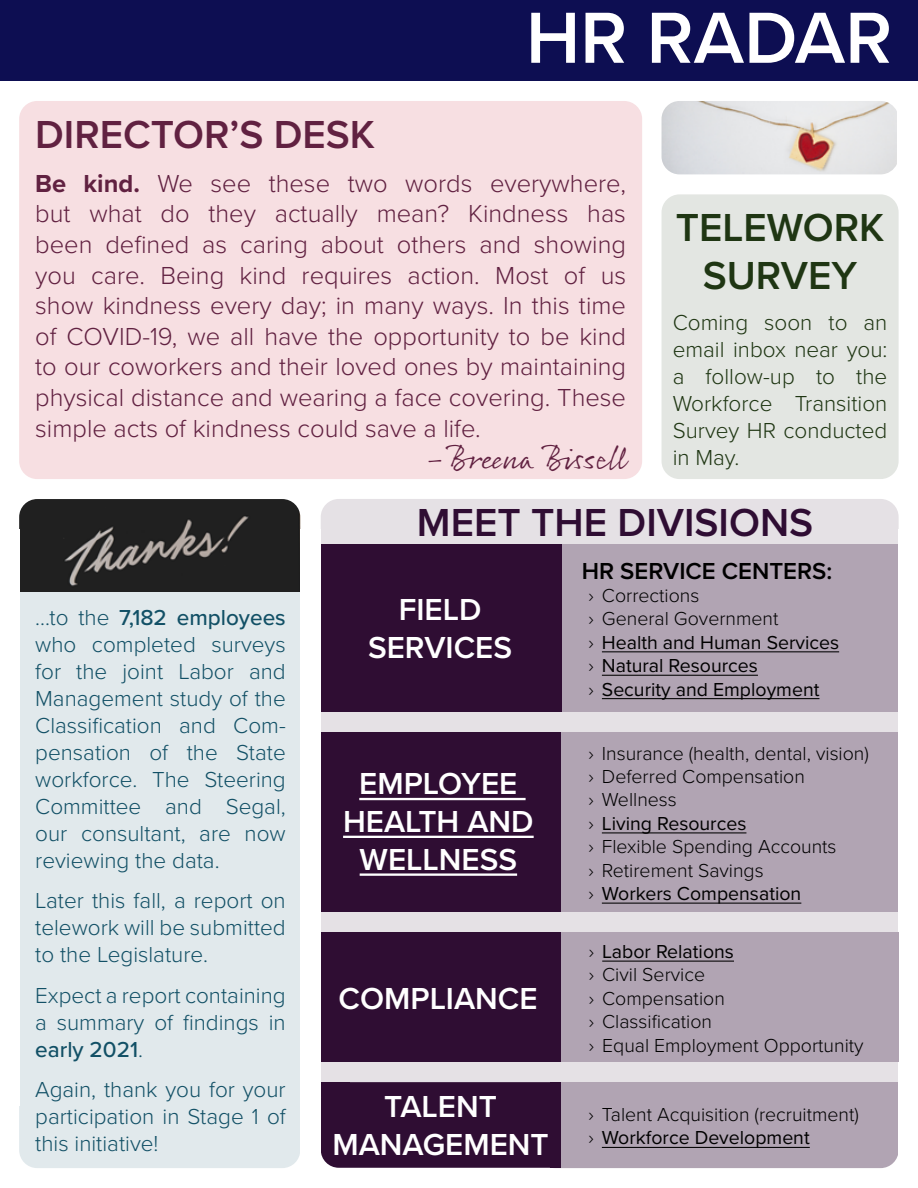
<style>
.page{position:relative;width:918px;height:1188px;background:#fff}
.page>*{position:absolute;margin:0;border:0;box-sizing:border-box;transform-origin:0 0}
.Page_Heading_H1{font:600 75px "Proxima Nova";color:#fff}
.Meet_Divisions_H3{font:600 40.5px "Proxima Nova";color:#2f0d33}
.Apple_Title_H2{font:600 40.5px "Proxima Nova";color:#612141}
.Sage_Title_H2{font:600 40.5px "Proxima Nova";color:#1f3613}
.Divisions_H4{font:600 31.5px/37.8px "Proxima Nova";color:#fff;text-align:center}
.Breena_Signature_P{font:31.5px "Rollerscript Smooth";letter-spacing:.015em;color:#612141}
.Apple_P{font:300 25.5px/30.6px "Proxima Nova";color:#612141;text-align:justify}
.Service_Centers_H5{font:600 24px "Proxima Nova";color:#000}
.Sweater_P{font:300 22.5px/27px "Proxima Nova";color:#125066}
.Sage_P{font:300 22.5px/27px "Proxima Nova";color:#1f3613}
.Sweater_P-2{font:500 22.5px "Proxima Nova";color:#125066}
.Divisions_P{font:300 19.5px "Proxima Nova";color:#000}
.Divisions_P-2{font:19.5px "Proxima Nova";color:#000}
.s1{font-weight:700}
.s2{font-weight:300}
</style>
<div class="page">
<div style="left:0;top:0;width:918px;height:81px;background:#0d0e52"></div>
<div style="left:19px;top:101px;width:623px;height:378px;background:#f7dfe2;border-radius:18px"></div>
<div style="left:19px;top:545px;width:281px;height:623px;background:#e1e9ec;border-radius:18px"></div>
<div style="left:321px;top:499px;width:578px;height:607px;background:#e5e1e5;border-radius:18px"></div>
<div style="left:561px;top:545px;width:338px;height:167px;background:#b1a4b3"></div>
<div style="left:662px;top:194px;width:237px;height:285px;background:#e3e6e2;border-radius:18px"></div>
<div style="left:320px;top:1082px;width:30px;height:14px;background:#2f0d33"></div>
<div style="left:537px;top:1083px;width:362px;height:85px;background:#b1a4b3;border-radius:18px"></div>
<div style="left:321px;top:1082px;width:258px;height:86px;background:#2f0d33;border-radius:18px"></div>
<div style="left:321px;top:733px;width:241px;height:179px;background:#2f0d33"></div>
<div style="left:561px;top:733px;width:338px;height:179px;background:#b1a4b3"></div>
<div style="left:562px;top:1082px;width:337px;height:15px;background:#b1a4b3"></div>
<div style="left:561px;top:1082px;width:23px;height:85px;background:#b1a4b3"></div>
<img style="left:662px;top:101px;width:235px;height:73px">
<img style="left:19px;top:499px;width:281px;height:93px">
<div style="left:321px;top:545px;width:241px;height:167px;background:#2f0d33"></div>
<div style="left:561px;top:932px;width:338px;height:130px;background:#b1a4b3"></div>
<div style="left:320px;top:932px;width:241px;height:130px;background:#2f0d33"></div>
<hr style="left:602px;top:651px;width:237px;height:1px;background:#000">
<hr style="left:602px;top:675px;width:156px;height:1px;background:#000">
<hr style="left:602px;top:698px;width:217px;height:1px;background:#000">
<hr style="left:359px;top:798px;width:167px;height:2px;background:#fff">
<hr style="left:343px;top:836px;width:191px;height:2px;background:#fff">
<hr style="left:360px;top:873px;width:157px;height:3px;background:#fff">
<hr style="left:602px;top:832px;width:144px;height:1px;background:#000">
<hr style="left:602px;top:903px;width:199px;height:1px;background:#000">
<hr style="left:602px;top:961px;width:132px;height:1px;background:#000">
<hr style="left:602px;top:1147px;width:208px;height:1px;background:#000">
<h1 class="Page_Heading_H1" style="left:526px;top:-18px;width:368px">HR RADAR</h1>
<h2 class="Apple_Title_H2" style="left:35px;top:104px;width:341px">DIRECTOR’S DESK</h2>
<p class="Apple_P" style="left:35px;top:167px;width:592px"><span class="s1">Be kind.</span> We see these two words everywhere, but what do they actually mean? Kindness has been defined as caring about others and showing</p>
<p class="Apple_P" style="left:35px;top:259px;width:592px">you care. Being kind requires action. Most of us show kindness every day; in many ways. In this time</p>
<p class="Apple_P" style="left:35px;top:320px;width:592px">of COVID-19, we all have the opportunity to be kind</p>
<p class="Apple_P" style="left:35px;top:350px;width:592px">to our coworkers and their loved ones by maintaining</p>
<p class="Apple_P" style="left:35px;top:381px;width:592px">physical distance and wearing a face covering. These</p>
<p class="Apple_P" style="left:35px;top:412px;width:447px">simple acts of kindness could save a life.</p>
<p class="Breena_Signature_P" style="left:423px;top:439px;width:208px">-Breena Bissell</p>
<h2 class="Sage_Title_H2" style="left:676px;top:197px;width:210px">TELEWORK</h2>
<h2 class="Sage_Title_H2" style="left:703px;top:246px;width:156px">SURVEY</h2>
<p class="Sage_P" style="left:673px;top:308px;width:216px">Coming soon to an email inbox near you:</p>
<p class="Sage_P" style="left:673px;top:362px;width:216px">a follow-up to the<br>Workforce Transition</p>
<p class="Sage_P" style="left:673px;top:416px;width:216px">Survey HR conducted</p>
<p class="Sage_P" style="left:673px;top:443px;width:68px">in May.</p>
<p class="Sweater_P-2" style="left:35px;top:601px;width:252px"><span class="s2">...to the</span> 7,182 employees</p>
<p class="Sweater_P" style="left:35px;top:630px;width:252px">who completed surveys</p>
<p class="Sweater_P" style="left:35px;top:657px;width:252px">for the joint Labor and<br>Management study of the</p>
<p class="Sweater_P" style="left:35px;top:711px;width:252px;text-align:justify">Classification and Com&shy;pensation of the State workforce. The Steering</p>
<p class="Sweater_P" style="left:35px;top:792px;width:252px">Committee and Segal,</p>
<p class="Sweater_P" style="left:35px;top:819px;width:252px">our consultant, are now</p>
<p class="Sweater_P" style="left:35px;top:846px;width:186px">reviewing the data.</p>
<p class="Sweater_P" style="left:35px;top:886px;width:252px">Later this fall, a report on telework will be submitted</p>
<p class="Sweater_P" style="left:35px;top:940px;width:174px">to the Legislature.</p>
<p class="Sweater_P" style="left:35px;top:981px;width:252px">Expect a report containing</p>
<p class="Sweater_P" style="left:35px;top:1008px;width:252px">a summary of findings in</p>
<p class="Sweater_P-2" style="left:35px;top:1033px;width:109px">early 2021<span class="s2">.</span></p>
<p class="Sweater_P" style="left:35px;top:1075px;width:252px">Again, thank you for your participation in Stage 1 of</p>
<p class="Sweater_P" style="left:35px;top:1129px;width:125px">this initiative!</p>
<h3 class="Meet_Divisions_H3" style="left:417px;top:493px;width:398px">MEET THE DIVISIONS</h3>
<h4 class="Divisions_H4" style="left:399px;top:590px;width:84px">FIELD</h4>
<h4 class="Divisions_H4" style="left:368px;top:628px;width:146px">SERVICES</h4>
<h4 class="Divisions_H4" style="left:343px;top:764px;width:192px">EMPLOYEE<br>HEALTH AND</h4>
<h4 class="Divisions_H4" style="left:360px;top:840px;width:159px">WELLNESS</h4>
<h4 class="Divisions_H4" style="left:339px;top:979px;width:201px">COMPLIANCE</h4>
<h4 class="Divisions_H4" style="left:384px;top:1087px;width:114px">TALENT</h4>
<h4 class="Divisions_H4" style="left:332px;top:1125px;width:218px">MANAGEMENT</h4>
<h5 class="Service_Centers_H5" style="left:582px;top:553px;width:252px">HR SERVICE CENTERS:</h5>
<p class="Divisions_P" style="left:588px;top:581px;width:112px">› Corrections</p>
<p class="Divisions_P" style="left:588px;top:604px;width:192px">› General Government</p>
<p class="Divisions_P-2" style="left:588px;top:628px;width:252px"><span class="s2">›</span> Health and Human Services</p>
<p class="Divisions_P-2" style="left:588px;top:651px;width:171px"><span class="s2">›</span> Natural Resources</p>
<p class="Divisions_P-2" style="left:588px;top:675px;width:233px"><span class="s2">›</span> Security and Employment</p>
<p class="Divisions_P" style="left:588px;top:739px;width:282px">› Insurance (health, dental, vision)</p>
<p class="Divisions_P" style="left:588px;top:762px;width:218px">› Deferred Compensation</p>
<p class="Divisions_P" style="left:588px;top:785px;width:90px">› Wellness</p>
<p class="Divisions_P-2" style="left:588px;top:809px;width:160px"><span class="s2">›</span> Living Resources</p>
<p class="Divisions_P" style="left:588px;top:832px;width:250px">› Flexible Spending Accounts</p>
<p class="Divisions_P" style="left:588px;top:856px;width:177px">› Retirement Savings</p>
<p class="Divisions_P-2" style="left:588px;top:879px;width:214px"><span class="s2">›</span> Workers Compensation</p>
<p class="Divisions_P-2" style="left:589px;top:937px;width:147px"><span class="s2">›</span> Labor Relations</p>
<p class="Divisions_P" style="left:589px;top:960px;width:118px">› Civil Service</p>
<p class="Divisions_P" style="left:589px;top:984px;width:138px">› Compensation</p>
<p class="Divisions_P" style="left:589px;top:1007px;width:125px">› Classification</p>
<p class="Divisions_P" style="left:589px;top:1031px;width:276px">› Equal Employment Opportunity</p>
<p class="Divisions_P" style="left:588px;top:1100px;width:272px">› Talent Acquisition (recruitment)</p>
<p class="Divisions_P-2" style="left:588px;top:1123px;width:223px"><span class="s2">›</span> Workforce Development</p>
</div>
